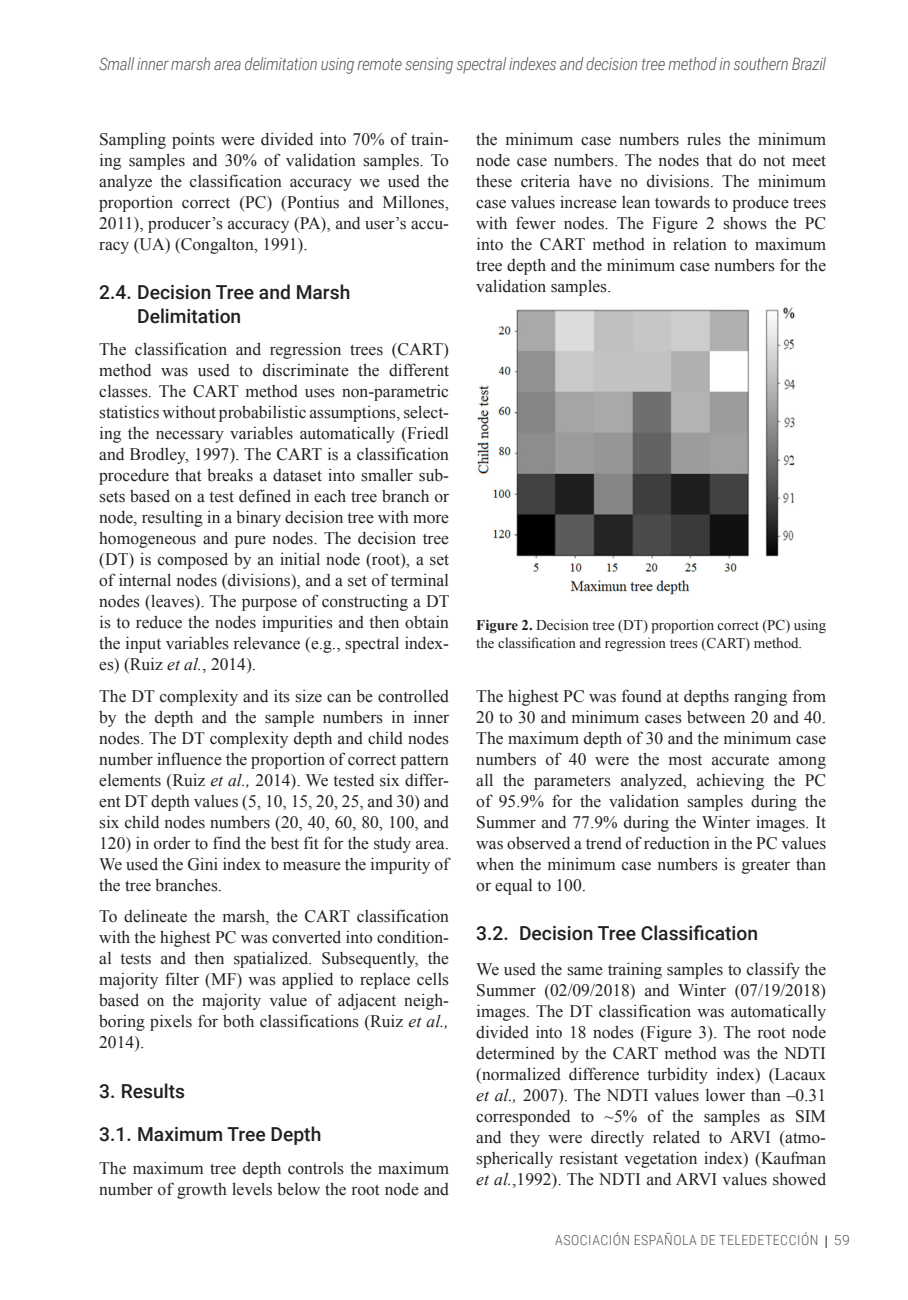
<style>
.page{position:relative;width:908px;height:1300px;background:#fff}
.page>*{position:absolute;margin:0;border:0;box-sizing:border-box;transform-origin:0 0}
.t1{font:500 19.25px/23.1px "Roboto";color:#231f20}
.TD_06_TXT_GRAL{font:17.5px/21px "Times New Roman";color:#231f20;text-align:justify}
.t2{font:italic 300 17.15px "Roboto Condensed";letter-spacing:-.02em;color:#57585a}
.TD_09_PIE_FOTO{font:14.88px/17.8px "Times New Roman";color:#231f20}
.t3{font:300 14px "Roboto Condensed";letter-spacing:.035em;color:#57585a}
.t4{font:300 14px "Roboto";color:#57585a}
.s1{font-style:italic}
.s2{font-weight:700}
</style>
<div class="page">
<svg style="left:826px;top:1235px;width:1px;height:13px"></svg>
<img style="left:477px;top:307px;width:318px;height:288px">
<p class="t2" style="left:99px;top:52px;width:728px">Small inner marsh area delimitation using remote sensing spectral indexes and decision tree method in southern Brazil</p>
<p class="TD_06_TXT_GRAL" style="left:99px;top:128px;width:351px">Sampling points were divided into 70% of train&shy;ing samples and 30% of validation samples. To analyze the classification accuracy we used the proportion correct (PC) (Pontius and Millones, 2011), producer’s accuracy (PA), and user’s accu&shy;racy (UA) (Congalton, 1991).</p>
<p class="t1" style="left:137px;top:280px;width:215px;text-indent:-38px">2.4. Decision Tree and Marsh<br>Delimitation</p>
<p class="TD_06_TXT_GRAL" style="left:99px;top:338px;width:352px">The classification and regression trees (CART) method was used to discriminate the different classes. The CART method uses non-parametric statistics without probabilistic assumptions, select&shy;ing the necessary variables automatically (Friedl and Brodley, 1997). The CART is a classification procedure that breaks a dataset into smaller sub&shy;sets based on a test defined in each tree branch or node, resulting in a binary decision tree with more homogeneous and pure nodes. The decision tree (DT) is composed by an initial node (root), a set of internal nodes (divisions), and a set of terminal nodes (leaves). The purpose of constructing a DT is to reduce the nodes impurities and then obtain the input variables relevance (e.g., spectral index&shy;es) (Ruiz <span class="s1">et al.</span>, 2014).</p>
<p class="TD_06_TXT_GRAL" style="left:99px;top:685px;width:351px">The DT complexity and its size can be controlled by the depth and the sample numbers in inner nodes. The DT complexity depth and child nodes number influence the proportion of correct pattern elements (Ruiz <span class="s1">et al.,</span> 2014). We tested six differ&shy;ent DT depth values (5, 10, 15, 20, 25, and 30) and six child nodes numbers (20, 40, 60, 80, 100, and 120) in order to find the best fit for the study area.<br>We used the Gini index to measure the impurity of the tree branches.</p>
<p class="TD_06_TXT_GRAL" style="left:99px;top:905px;width:351px">To delineate the marsh, the CART classification with the highest PC was converted into condition&shy;al tests and then spatialized. Subsequently, the majority filter (MF) was applied to replace cells based on the majority value of adjacent neigh&shy;boring pixels for both classifications (Ruiz <span class="s1">et al., </span>2014).</p>
<p class="t1" style="left:99px;top:1078px;width:87px">3. Results</p>
<p class="t1" style="left:99px;top:1122px;width:224px">3.1. Maximum Tree Depth</p>
<p class="TD_06_TXT_GRAL" style="left:99px;top:1157px;width:351px">The maximum tree depth controls the maximum number of growth levels below the root node and</p>
<p class="TD_06_TXT_GRAL" style="left:476px;top:128px;width:351px">the minimum case numbers rules the minimum node case numbers. The nodes that do not meet these criteria have no divisions. The minimum case values increase lean towards to produce trees with fewer nodes. The Figure 2 shows the PC into the CART method in relation to maximum tree depth and the minimum case numbers for the validation samples.</p>
<p class="TD_09_PIE_FOTO" style="left:476px;top:616px;width:351px"><span class="s2">Figure 2.</span> Decision tree (DT) proportion correct (PC) using the classification and regression trees (CART) method.</p>
<p class="TD_06_TXT_GRAL" style="left:476px;top:685px;width:351px">The highest PC was found at depths ranging from 20 to 30 and minimum cases between 20 and 40.<br>The maximum depth of 30 and the minimum case numbers of 40 were the most accurate among all the parameters analyzed, achieving the PC of 95.9% for the validation samples during the Summer and 77.9% during the Winter images. It was observed a trend of reduction in the PC values when the minimum case numbers is greater than or equal to 100.</p>
<p class="t1" style="left:476px;top:921px;width:283px">3.2. Decision Tree Classification</p>
<p class="TD_06_TXT_GRAL" style="left:476px;top:958px;width:351px">We used the same training samples to classify the Summer (02/09/2018) and Winter (07/19/2018) images. The DT classification was automatically divided into 18 nodes (Figure 3). The root node determined by the CART method was the NDTI (normalized difference turbidity index) (Lacaux <span class="s1">et al.,</span> 2007). The NDTI values lower than –0.31 corresponded to ~5% of the samples as SIM and they were directly related to ARVI (atmo&shy;spherically resistant vegetation index) (Kaufman <span class="s1">et al.</span>,1992). The NDTI and ARVI values showed</p>
<p class="t3" style="left:555px;top:1230px;width:265px">ASOCIACIÓN ESPAÑOLA DE TELEDETECCIÓN</p>
<p class="t4" style="left:834px;top:1230px;width:18px">59</p>
</div>
